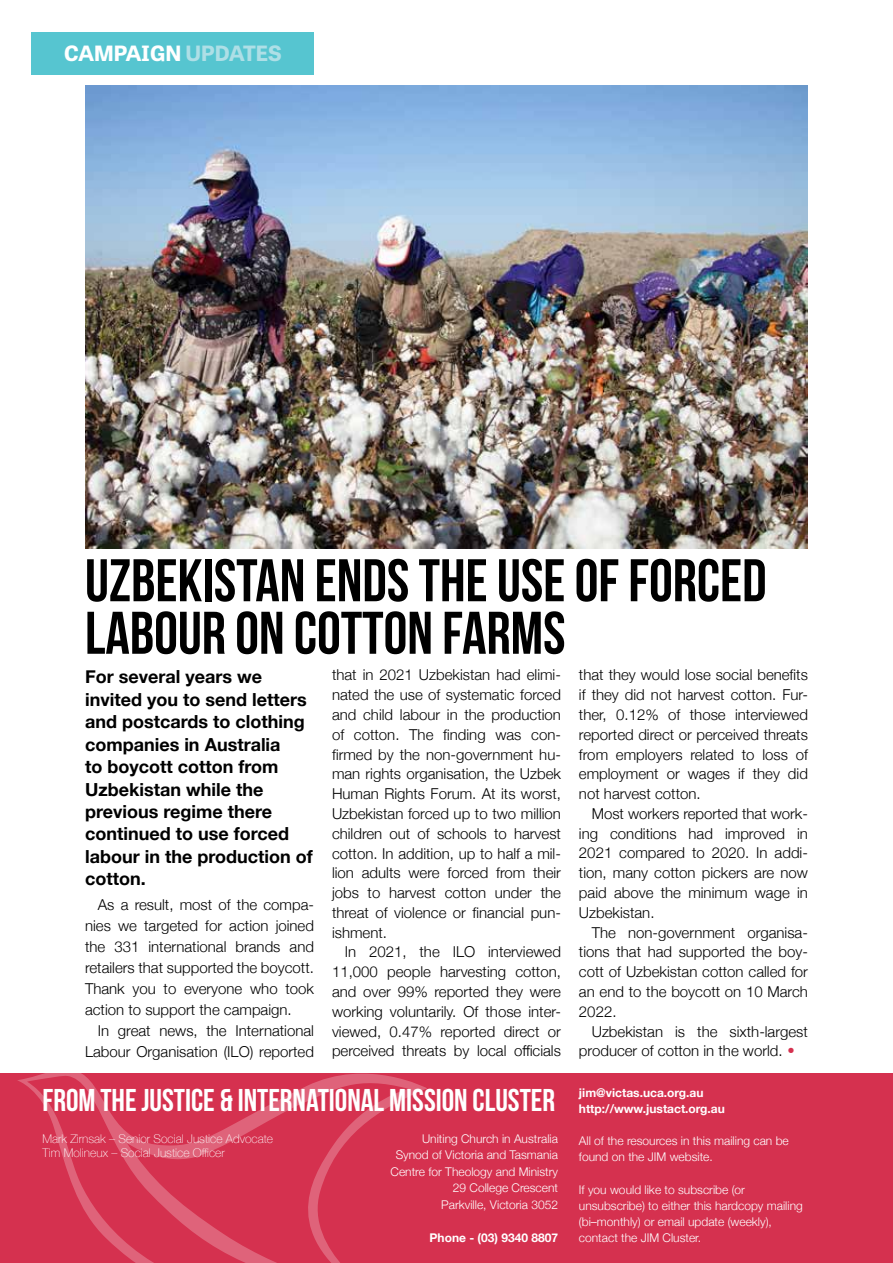
<style>
.page{position:relative;width:893px;height:1263px;background:#fff}
.page>*{position:absolute;margin:0;border:0;box-sizing:border-box;transform-origin:0 0}
.t1{font:60px/52.5px "Bebas Neue";color:#000}
.t2{font:31.5px "Bebas Neue";color:#fff}
.t3{font:700 21px "Tablet Gothic Wide";color:#fff}
.t4{font:700 18px/22.4px "Helvetica Neue";color:#000}
.t5{font:300 15px/19.8px "Helvetica Neue";color:#000;text-align:justify}
.t6{font:300 12px/16.5px "Helvetica Neue";color:#fff}
.t7{font:100 12px/14.4px "Helvetica Neue";color:#fff}
.t8{font:700 12px/16px "Helvetica Neue";color:#fff}
.s1{color:#aedfe6}
.s2{font-weight:700;font-size:24px;color:#d5314f}
</style>
<div class="page">
<div style="left:32px;top:32px;width:282px;height:42px;background:#56c5d0"></div>
<div style="left:0;top:1073px;width:893px;height:190px;background:#d5314f"></div>
<svg style="left:17px;top:1073px;width:410px;height:190px"></svg>
<img style="left:85px;top:85px;width:723px;height:463px">
<h3 class="t3" style="left:64px;top:38px;width:219px">CAMPAIGN <span class="s1">UPDATES</span></h3>
<h1 class="t1" style="left:85px;top:553px;width:683px">UZBEKISTAN ENDS THE USE OF FORCED<br>LABOUR ON COTTON FARMS</h1>
<p class="t4" style="left:85px;top:666px;width:229px">For several years we invited you to send letters and postcards to clothing companies in Australia<br>to boycott cotton from<br>Uzbekistan while the previous regime there continued to use forced labour in the production of cotton.</p>
<p class="t5" style="left:85px;top:893px;width:230px;line-height:20.9px;text-indent:13px">As a result, most of the compa&shy;nies we targeted for action joined the 331 international brands and retailers that supported the boycott.<br>Thank you to everyone who took action to support the campaign.</p>
<p class="t5" style="left:85px;top:1019px;width:230px;line-height:20.9px;text-align:right">In great news, the International<br>Labour Organisation (ILO) reported</p>
<p class="t5" style="left:332px;top:664px;width:230px">that in 2021 Uzbekistan had elimi&shy;nated the use of systematic forced and child labour in the production of cotton. The finding was con&shy;firmed by the non-government hu&shy;man rights organisation, the Uzbek Human Rights Forum. At its worst, Uzbekistan forced up to two million children out of schools to harvest cotton. In addition, up to half a mil&shy;lion adults were forced from their jobs to harvest cotton under the threat of violence or financial pun&shy;ishment.</p>
<p class="t5" style="left:332px;top:941px;width:230px;text-indent:13px">In 2021, the ILO interviewed 11,000 people harvesting cotton, and over 99% reported they were working voluntarily. Of those inter&shy;viewed, 0.47% reported direct or perceived threats by local officials</p>
<h2 class="t2" style="left:43px;top:1082px;width:514px">FROM THE JUSTICE &amp; INTERNATIONAL MISSION CLUSTER</h2>
<p class="t6" style="left:391px;top:1129px;width:169px;text-align:right">Uniting Church in Australia<br>Synod of Victoria and Tasmania<br>Centre for Theology and Ministry<br>29 College Crescent<br>Parkville, Victoria 3052</p>
<p class="t8" style="left:430px;top:1230px;width:130px">Phone - (03) 9340 8807</p>
<p class="t7" style="left:43px;top:1131px;width:232px">Mark Zirnsak – Senior Social Justice Advocate<br>Tim Molineux – Social Justice Officer</p>
<p class="t5" style="left:579px;top:664px;width:230px">that they would lose social benefits if they did not harvest cotton. Fur&shy;ther, 0.12% of those interviewed reported direct or perceived threats from employers related to loss of employment or wages if they did not harvest cotton.</p>
<p class="t5" style="left:579px;top:802px;width:230px;text-indent:13px">Most workers reported that work&shy;ing conditions had improved in 2021 compared to 2020. In addi&shy;tion, many cotton pickers are now paid above the minimum wage in Uzbekistan.</p>
<p class="t5" style="left:579px;top:921px;width:230px;text-indent:13px">The non-government organisa&shy;tions that had supported the boy&shy;cott of Uzbekistan cotton called for an end to the boycott on 10 March 2022.</p>
<p class="t5" style="left:579px;top:1020px;width:230px;text-indent:13px">Uzbekistan is the sixth-largest producer of cotton in the world. <span class="s2">•</span></p>
<p class="t8" style="left:579px;top:1085px;width:147px">jim@victas.uca.org.au http://www.justact.org.au</p>
<p class="t6" style="left:579px;top:1132px;width:211px;line-height:16px">All of the resources in this mailing can be found on the JIM website.</p>
<p class="t6" style="left:579px;top:1180px;width:225px;line-height:16px">If you would like to subscribe (or unsubscribe) to either this hardcopy mailing (bi–monthly) or email update (weekly), contact the JIM Cluster.</p>
</div>
